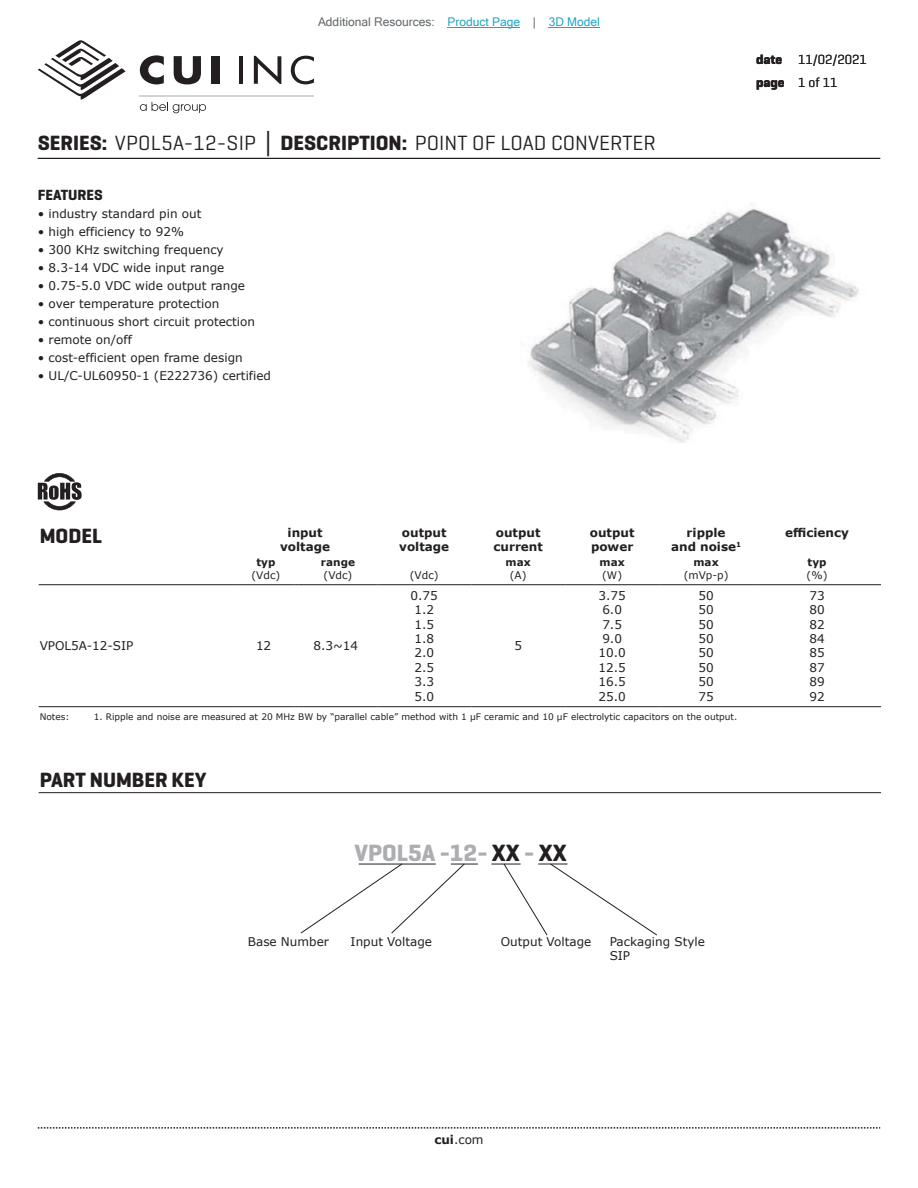
<style>
.page{position:relative;width:918px;height:1188px;background:#fff}
.page>*{position:absolute;margin:0;border:0;box-sizing:border-box;transform-origin:0 0}
.t1{font:700 24px "Geogrotesque";color:#adaeb2}
.t2{font:21px "Geogrotesque";color:#231f20}
.t3{font:700 21px "Geogrotesque";color:#231f20}
.t4{font:700 15px "Geogrotesque";color:#231f20}
.t5{font:13.5px/22.5px "Geogrotesque";color:#231f20}
.t6{font:12px/14.4px "Verdana";color:#231f20;text-align:center}
.t7{font:700 12px/14.4px "Verdana";color:#231f20}
.t8{font:12px "Microsoft Sans Serif";color:#63676b}
.t9{font:10.5px "Verdana";color:#231f20}
.t10{font:700 10.5px "Verdana";color:#231f20}
.t11{font:9px "Verdana";color:#231f20}
.s1{color:#23a4c6}
.s2{font-weight:700}
.s3{font-family:"Verdana";font-weight:700}
.s4{color:#231f20}
</style>
<div class="page">
<svg style="left:38px;top:40px;width:88px;height:60px"></svg>
<hr style="left:239px;top:56px;width:4px;height:28px;background:#231f20">
<svg style="left:254px;top:56px;width:27px;height:28px"></svg>
<svg style="left:291px;top:56px;width:23px;height:28px"></svg>
<svg style="left:140px;top:55px;width:24px;height:29px"></svg>
<svg style="left:174px;top:56px;width:27px;height:28px"></svg>
<div style="left:211px;top:56px;width:8px;height:28px;background:#231f20"></div>
<svg style="left:140px;top:102px;width:66px;height:11px"></svg>
<hr style="left:140px;top:95px;width:174px;height:1px;background:#231f20">
<svg style="left:38px;top:1127px;width:842px;height:2px"></svg>
<hr style="left:38px;top:158px;width:842px;height:1px;background:#231f20">
<hr style="left:39px;top:792px;width:842px;height:1px;background:#231f20">
<hr style="left:39px;top:584px;width:194px;height:1px;background:#231f20">
<hr style="left:233px;top:584px;width:61px;height:1px;background:#231f20">
<hr style="left:299px;top:584px;width:78px;height:1px;background:#231f20">
<hr style="left:377px;top:584px;width:94px;height:1px;background:#231f20">
<hr style="left:471px;top:584px;width:94px;height:1px;background:#231f20">
<hr style="left:565px;top:584px;width:94px;height:1px;background:#231f20">
<hr style="left:659px;top:584px;width:94px;height:1px;background:#231f20">
<hr style="left:753px;top:584px;width:128px;height:1px;background:#231f20">
<hr style="left:39px;top:706px;width:194px;height:1px;background:#231f20">
<hr style="left:233px;top:706px;width:61px;height:1px;background:#231f20">
<hr style="left:299px;top:706px;width:78px;height:1px;background:#231f20">
<hr style="left:377px;top:706px;width:94px;height:1px;background:#231f20">
<hr style="left:471px;top:706px;width:94px;height:1px;background:#231f20">
<hr style="left:565px;top:706px;width:94px;height:1px;background:#231f20">
<hr style="left:659px;top:706px;width:94px;height:1px;background:#231f20">
<hr style="left:753px;top:706px;width:128px;height:1px;background:#231f20">
<svg style="left:300px;top:863px;width:178px;height:71px"></svg>
<hr style="left:491px;top:864px;width:30px;height:1px;background:#231f20">
<svg style="left:503px;top:863px;width:154px;height:73px"></svg>
<svg style="left:38px;top:473px;width:44px;height:37px"></svg>
<img style="left:528px;top:208px;width:331px;height:235px">
<hr style="left:448px;top:27px;width:72px;height:1px;background:#23a4c6">
<hr style="left:549px;top:27px;width:51px;height:1px;background:#23a4c6">
<p class="t8" style="left:318px;top:15px;width:283px">Additional Resources: <span class="s1">Product Page</span> | <span class="s1">3D Model</span></p>
<h2 class="t2" style="left:38px;top:130px;width:620px"><span class="s2">SERIES:</span> VPOL5A-12-SIP <span class="s3">│</span> <span class="s2">DESCRIPTION:</span> POINT OF LOAD CONVERTER</h2>
<p class="t4" style="left:38px;top:186px;width:67px">FEATURES</p>
<p class="t6" style="left:38px;top:207px;width:165px">• industry standard pin out</p>
<p class="t6" style="left:38px;top:225px;width:148px">• high efficiency to 92%</p>
<p class="t6" style="left:38px;top:243px;width:187px">• 300 KHz switching frequency</p>
<p class="t6" style="left:38px;top:261px;width:188px">• 8.3-14 VDC wide input range</p>
<p class="t6" style="left:38px;top:279px;width:209px">• 0.75-5.0 VDC wide output range</p>
<p class="t6" style="left:38px;top:297px;width:183px">• over temperature protection</p>
<p class="t6" style="left:38px;top:315px;width:219px">• continuous short circuit protection</p>
<p class="t6" style="left:38px;top:333px;width:96px">• remote on/off</p>
<p class="t6" style="left:38px;top:351px;width:206px">• cost-efficient open frame design</p>
<p class="t6" style="left:38px;top:369px;width:235px">• UL/C-UL60950-1 (E222736) certified</p>
<p class="t5" style="left:756px;top:48px;width:112px"><span class="s2">date</span> 11/02/2021 <span class="s2">page</span> 1 of 11</p>
<h2 class="t3" style="left:40px;top:523px;width:64px">MODEL</h2>
<p class="t7" style="left:280px;top:525px;width:51px;text-align:center">input voltage</p>
<p class="t7" style="left:399px;top:525px;width:51px">output voltage</p>
<p class="t7" style="left:493px;top:525px;width:51px">output current</p>
<p class="t7" style="left:590px;top:525px;width:46px">output power</p>
<p class="t7" style="left:671px;top:525px;width:72px;text-align:center">ripple<br>and noise<sup>1</sup></p>
<p class="t7" style="left:785px;top:525px;width:65px">efficiency</p>
<p class="t10" style="left:256px;top:555px;width:20px">typ</p>
<p class="t9" style="left:252px;top:568px;width:30px">(Vdc)</p>
<p class="t10" style="left:808px;top:555px;width:20px">typ</p>
<p class="t9" style="left:807px;top:568px;width:22px">(%)</p>
<p class="t10" style="left:321px;top:555px;width:36px">range</p>
<p class="t9" style="left:324px;top:568px;width:30px">(Vdc)</p>
<p class="t9" style="left:410px;top:568px;width:30px">(Vdc)</p>
<p class="t10" style="left:506px;top:555px;width:27px">max</p>
<p class="t9" style="left:510px;top:568px;width:18px">(A)</p>
<p class="t10" style="left:600px;top:555px;width:27px">max</p>
<p class="t9" style="left:602px;top:568px;width:21px">(W)</p>
<p class="t10" style="left:694px;top:555px;width:27px">max</p>
<p class="t9" style="left:684px;top:568px;width:46px">(mVp-p)</p>
<p class="t6" style="left:40px;top:639px;width:95px">VPOL5A-12-SIP</p>
<p class="t6" style="left:256px;top:639px;width:17px">12</p>
<p class="t6" style="left:313px;top:639px;width:46px">8.3~14</p>
<p class="t6" style="left:411px;top:588px;width:29px">0.75<br>1.2<br>1.5<br>1.8<br>2.0<br>2.5<br>3.3<br>5.0</p>
<p class="t6" style="left:514px;top:639px;width:9px">5</p>
<p class="t6" style="left:599px;top:588px;width:29px">3.75<br>6.0<br>7.5<br>9.0<br>10.0<br>12.5<br>16.5<br>25.0</p>
<p class="t6" style="left:698px;top:588px;width:17px;text-align:justify">50<br>50<br>50<br>50<br>50<br>50<br>50<br>75</p>
<p class="t6" style="left:809px;top:588px;width:17px;text-align:justify">73<br>80<br>82<br>84<br>85<br>87<br>89<br>92</p>
<p class="t11" style="left:40px;top:710px;width:31px">Notes:</p>
<p class="t11" style="left:94px;top:710px;width:645px">1. Ripple and noise are measured at 20 MHz BW by “parallel cable” method with 1 µF ceramic and 10 µF electrolytic capacitors on the output.</p>
<h2 class="t3" style="left:40px;top:766px;width:168px">PART NUMBER KEY</h2>
<h1 class="t1" style="left:354px;top:838px;width:214px">VPOL5A -12- <span class="s4">XX</span> - <span class="s4">XX</span></h1>
<p class="t6" style="left:248px;top:934px;width:83px">Base Number</p>
<p class="t6" style="left:351px;top:934px;width:83px">Input Voltage</p>
<p class="t6" style="left:501px;top:934px;width:92px">Output Voltage</p>
<p class="t6" style="left:610px;top:934px;width:97px;text-align:left">Packaging Style<br>SIP</p>
<p class="t6" style="left:434px;top:1132px;width:51px"><span class="s2">cui</span>.com</p>
</div>
